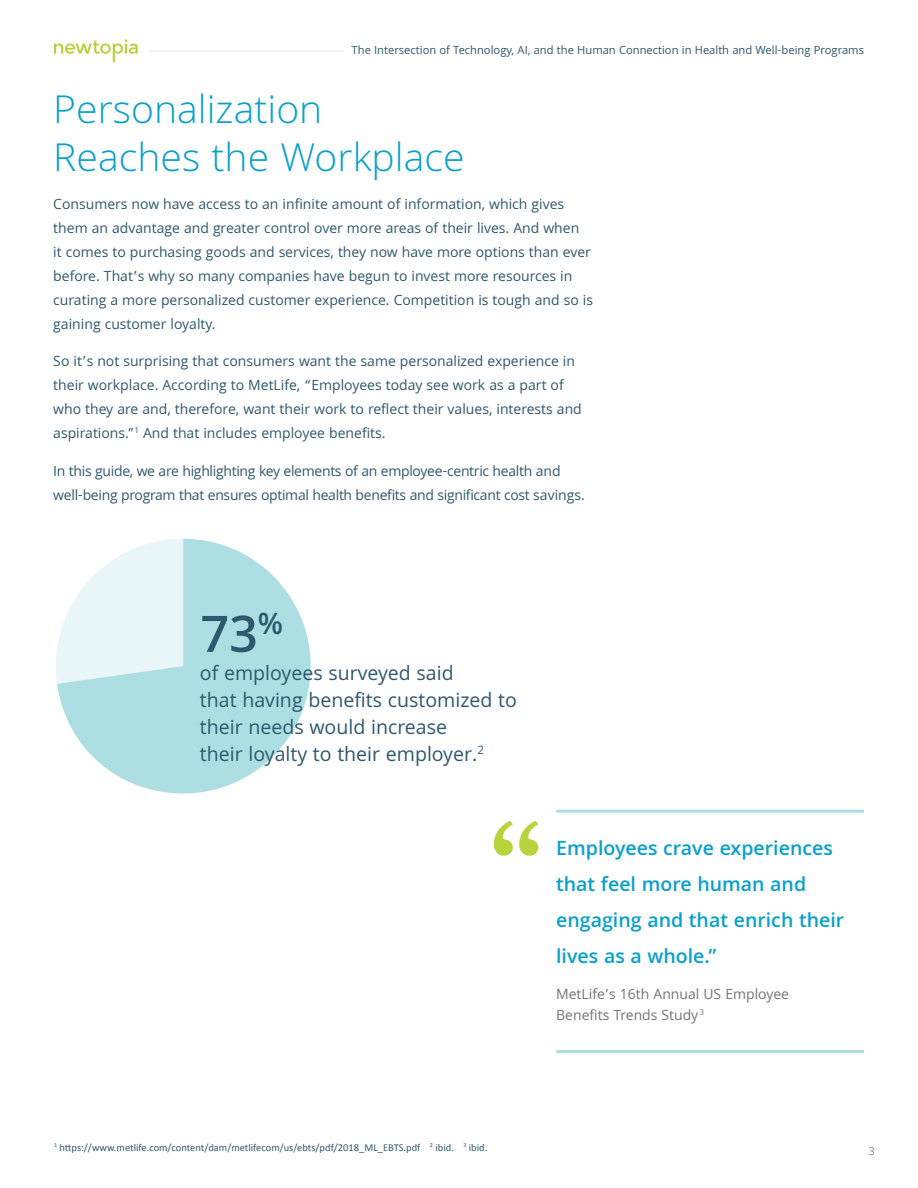
<style>
.page{position:relative;width:918px;height:1188px;background:#fff}
.page>*{position:absolute;margin:0;border:0;box-sizing:border-box;transform-origin:0 0}
.t1{font:600 54px "Khula";color:#2f586e}
.t2{font:300 42px/48px "Khula";color:#09a0ce}
.t3{font:21px "Khula";color:#2f586e}
.t4{font:600 21px/36px "Khula";color:#09a0ce}
.t5{font:15px/24px "Khula";color:#2e596e}
.t6{font:15px/24px "Khula";letter-spacing:-.02em;color:#2e596e}
.t7{font:15px/21px "Khula";color:#757575}
.t8{font:12px "Khula";color:#2f586e}
.t9{font:300 12px "Khula";color:#2e596e}
.t10{font:10.5px "Calibri";color:#2e596e}
</style>
<div class="page">
<svg style="left:54px;top:39px;width:84px;height:23px"></svg>
<hr style="left:149px;top:51px;width:196px;height:1px;background:#94a9bc">
<svg style="left:57px;top:539px;width:254px;height:255px;fill:#acdee2"></svg>
<hr style="left:556px;top:810px;width:308px;height:3px;background:#abdee3">
<hr style="left:556px;top:1050px;width:308px;height:3px;background:#abdee3">
<img style="left:495px;top:822px;width:44px;height:34px">
<p class="t8" style="left:352px;top:43px;width:514px">The Intersection of Technology, AI, and the Human Connection in Health and Well-being Programs</p>
<p class="t2" style="left:53px;top:89px;width:413px">Personalization<br>Reaches the Workplace</p>
<p class="t5" style="left:53px;top:191px;width:541px">Consumers now have access to an infinite amount of information, which gives them an advantage and greater control over more areas of their lives. And when<br>it comes to purchasing goods and services, they now have more options than ever before. That’s why so many companies have begun to invest more resources in curating a more personalized customer experience. Competition is tough and so is gaining customer loyalty.</p>
<p class="t5" style="left:53px;top:349px;width:530px">So it’s not surprising that consumers want the same personalized experience in their workplace. According to MetLife, “Employees today see work as a part of who they are and, therefore, want their work to reflect their values, interests and aspirations.”<sup>1</sup> And that includes employee benefits.</p>
<p class="t6" style="left:53px;top:458px;width:533px">In this guide, we are highlighting key elements of an employee-centric health and well-being program that ensures optimal health benefits and significant cost savings.</p>
<p class="t1" style="left:200px;top:602px;width:84px">73<sup>%</sup></p>
<p class="t3" style="left:200px;top:661px;width:255px">of employees surveyed said</p>
<p class="t3" style="left:200px;top:688px;width:318px">that having benefits customized to</p>
<p class="t3" style="left:200px;top:715px;width:249px">their needs would increase</p>
<p class="t3" style="left:200px;top:742px;width:285px">their loyalty to their employer.<sup>2</sup></p>
<p class="t4" style="left:556px;top:830px;width:290px">Employees crave experiences that feel more human and engaging and that enrich their lives as a whole.”</p>
<p class="t7" style="left:556px;top:984px;width:234px">MetLife’s 16th Annual US Employee<br>Benefits Trends Study <sup>3</sup></p>
<p class="t10" style="left:54px;top:1141px;width:435px"><sup>1</sup> https://www.metlife.com/content/dam/metlifecom/us/ebts/pdf/2018_ML_EBTS.pdf <sup>2</sup> ibid. <sup>3</sup> ibid.</p>
<p class="t9" style="left:868px;top:1144px;width:8px">3</p>
</div>
